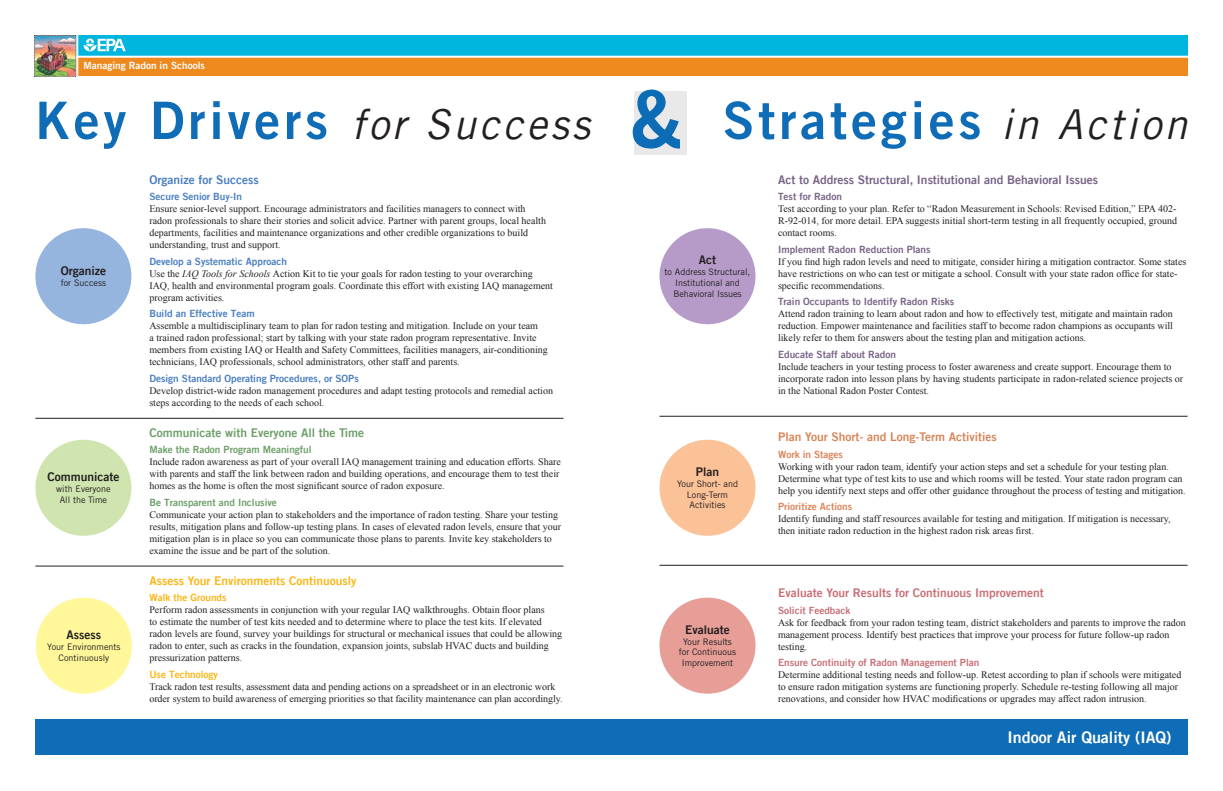
<style>
.page{position:relative;width:1223px;height:791px;background:#fff}
.page>*{position:absolute;margin:0;border:0;box-sizing:border-box;transform-origin:0 0}
.t1{font:51.7px "Trade Gothic LT Bold Two";letter-spacing:.075em;color:#0f6cb6}
.t2{font:16px "Trade Gothic LT Bold Two";color:#fff}
.t3{font:12px "Trade Gothic LT Bold Two";color:#786487}
.t4{font:12px "Trade Gothic LT Bold Two";color:#c96f76}
.t5{font:12px "Trade Gothic LT Bold Two";color:#231f20}
.t6{font:12px "Trade Gothic LT Bold Two";color:#da8558}
.t7{font:12px "Trade Gothic LT Bold Two";color:#f9b716}
.t8{font:12px "Trade Gothic LT Bold Two";color:#6d9f69}
.t9{font:12px "Trade Gothic LT Bold Two";color:#4b7fc1}
.t10{font:10px/12px "Times New Roman";color:#231f20}
.t11{font:10px "Trade Gothic LT Bold Two";color:#4b7fc1}
.t12{font:10px "Trade Gothic LT Bold Two";color:#786487}
.t13{font:10px "Trade Gothic LT Bold Two";color:#6d9f69}
.t14{font:10px "Trade Gothic LT Bold Two";color:#c96f76}
.t15{font:10px "Trade Gothic LT Bold Two";color:#da8558}
.t16{font:10px "Trade Gothic LT Bold Two";color:#f9b716}
.t17{font:10px "Trade Gothic LT Bold Two";color:#fff}
.t18{font:9px/10.8px "Trade Gothic LT Std";color:#231f20;text-align:center}
.s1{font-family:"Trade Gothic LT";font-style:italic;font-size:41.3px;color:#231f20}
.s2{font-size:79.6px;color:#0d6cb6}
.s3{font-style:italic}
</style>
<div class="page">
<hr style="left:35px;top:418px;width:528px;height:1px;background:#231f20">
<hr style="left:659px;top:416px;width:528px;height:1px;background:#231f20">
<hr style="left:659px;top:565px;width:528px;height:1px;background:#231f20">
<hr style="left:35px;top:566px;width:528px;height:1px;background:#231f20">
<div style="left:634px;top:91px;width:53px;height:63px;background:#e9e9e9"></div>
<div style="left:35px;top:47px;width:1152px;height:29px;background:#ed891d"></div>
<div style="left:35px;top:35px;width:1152px;height:22px;background:#00b6de"></div>
<hr style="left:25px;top:56px;width:1168px;height:2px;background:#fff">
<hr style="left:76px;top:29px;width:2px;height:94px;background:#fff">
<img style="left:35px;top:35px;width:41px;height:41px">
<svg style="left:83px;top:38px;width:43px;height:13px"></svg>
<div style="left:35px;top:228px;width:96px;height:96px;background:#95b5de;border-radius:50%"></div>
<div style="left:659px;top:228px;width:96px;height:96px;background:#b69bc9;border-radius:50%"></div>
<div style="left:35px;top:440px;width:96px;height:96px;background:#cfe4ae;border-radius:50%"></div>
<div style="left:659px;top:440px;width:96px;height:96px;background:#fbc197;border-radius:50%"></div>
<div style="left:36px;top:597px;width:96px;height:96px;background:#fff79a;border-radius:50%"></div>
<div style="left:659px;top:597px;width:96px;height:96px;background:#e69e97;border-radius:50%"></div>
<div style="left:35px;top:719px;width:1152px;height:36px;background:#0f6cb6"></div>
<p class="t17" style="left:83px;top:60px;width:123px">Managing Radon in Schools</p>
<h1 class="t1" style="left:35px;top:88px;width:1154px">Key Drivers <span class="s1">for Success</span> <span class="s2">&amp;</span> Strategies <span class="s1">in Action</span></h1>
<p class="t9" style="left:149px;top:172px;width:111px">Organize for Success</p>
<p class="t11" style="left:149px;top:190px;width:94px">Secure Senior Buy-In</p>
<p class="t10" style="left:149px;top:203px;width:398px">Ensure senior-level support. Encourage administrators and facilities managers to connect with radon professionals to share their stories and solicit advice. Partner with parent groups, local health departments, facilities and maintenance organizations and other credible organizations to build understanding, trust and support.</p>
<p class="t11" style="left:149px;top:255px;width:139px">Develop a Systematic Approach</p>
<p class="t5" style="left:61px;top:263px;width:47px">Organize</p>
<p class="t10" style="left:149px;top:267px;width:385px">Use the <span class="s3">IAQ Tools for Schools</span> Action Kit to tie your goals for radon testing to your overarching</p>
<p class="t18" style="left:61px;top:277px;width:47px">for Success</p>
<p class="t10" style="left:149px;top:279px;width:405px">IAQ, health and environmental program goals. Coordinate this effort with existing IAQ management program activities.</p>
<p class="t11" style="left:149px;top:307px;width:107px">Build an Effective Team</p>
<p class="t10" style="left:149px;top:320px;width:400px">Assemble a multidisciplinary team to plan for radon testing and mitigation. Include on your team<br>a trained radon professional; start by talking with your state radon program representative. Invite members from existing IAQ or Health and Safety Committees, facilities managers, air-conditioning technicians, IAQ professionals, school administrators, other staff and parents.</p>
<p class="t11" style="left:149px;top:372px;width:211px">Design Standard Operating Procedures, or SOPs</p>
<p class="t10" style="left:149px;top:384px;width:405px">Develop district-wide radon management procedures and adapt testing protocols and remedial action steps according to the needs of each school.</p>
<p class="t3" style="left:778px;top:172px;width:321px">Act to Address Structural, Institutional and Behavioral Issues</p>
<p class="t12" style="left:778px;top:190px;width:65px">Test for Radon</p>
<p class="t10" style="left:778px;top:203px;width:401px;text-align:justify">Test according to your plan. Refer to “Radon Measurement in Schools: Revised Edition,” EPA 402- R-92-014, for more detail. EPA suggests initial short-term testing in all frequently occupied, ground contact rooms.</p>
<p class="t12" style="left:778px;top:243px;width:154px">Implement Radon Reduction Plans</p>
<p class="t10" style="left:778px;top:255px;width:410px">If you find high radon levels and need to mitigate, consider hiring a mitigation contractor. Some states have restrictions on who can test or mitigate a school. Consult with your state radon office for state&shy;specific recommendations.</p>
<p class="t12" style="left:778px;top:295px;width:178px">Train Occupants to Identify Radon Risks</p>
<p class="t10" style="left:778px;top:308px;width:396px;text-align:justify">Attend radon training to learn about radon and how to effectively test, mitigate and maintain radon reduction. Empower maintenance and facilities staff to become radon champions as occupants will likely refer to them for answers about the testing plan and mitigation actions.</p>
<p class="t12" style="left:778px;top:348px;width:120px">Educate Staff about Radon</p>
<p class="t10" style="left:778px;top:360px;width:407px">Include teachers in your testing process to foster awareness and create support. Encourage them to incorporate radon into lesson plans by having students participate in radon-related science projects or in the National Radon Poster Contest.</p>
<p class="t6" style="left:778px;top:429px;width:220px">Plan Your Short- and Long-Term Activities</p>
<p class="t15" style="left:778px;top:448px;width:66px">Work in Stages</p>
<p class="t10" style="left:778px;top:460px;width:409px">Working with your radon team, identify your action steps and set a schedule for your testing plan.<br>Determine what type of test kits to use and which rooms will be tested. Your state radon program can help you identify next steps and offer other guidance throughout the process of testing and mitigation.</p>
<p class="t15" style="left:778px;top:500px;width:76px">Prioritize Actions</p>
<p class="t10" style="left:778px;top:513px;width:394px">Identify funding and staff resources available for testing and mitigation. If mitigation is necessary, then initiate radon reduction in the highest radon risk areas first.</p>
<p class="t5" style="left:699px;top:253px;width:19px">Act</p>
<p class="t18" style="left:665px;top:266px;width:87px">to Address Structural,<br>Institutional and<br>Behavioral Issues</p>
<p class="t8" style="left:149px;top:425px;width:216px">Communicate with Everyone All the Time</p>
<p class="t13" style="left:149px;top:443px;width:164px">Make the Radon Program Meaningful</p>
<p class="t10" style="left:149px;top:456px;width:413px">Include radon awareness as part of your overall IAQ management training and education efforts. Share with parents and staff the link between radon and building operations, and encourage them to test their</p>
<p class="t5" style="left:696px;top:464px;width:25px">Plan</p>
<p class="t18" style="left:677px;top:478px;width:63px">Your Short- and<br>Long-Term<br>Activities</p>
<p class="t5" style="left:47px;top:469px;width:73px">Communicate</p>
<p class="t18" style="left:56px;top:483px;width:56px">with Everyone</p>
<p class="t10" style="left:149px;top:480px;width:297px">homes as the home is often the most significant source of radon exposure.</p>
<p class="t18" style="left:60px;top:494px;width:49px">All the Time</p>
<p class="t13" style="left:149px;top:496px;width:129px">Be Transparent and Inclusive</p>
<p class="t10" style="left:149px;top:508px;width:413px">Communicate your action plan to stakeholders and the importance of radon testing. Share your testing results, mitigation plans and follow-up testing plans. In cases of elevated radon levels, ensure that your mitigation plan is in place so you can communicate those plans to parents. Invite key stakeholders to examine the issue and be part of the solution.</p>
<p class="t7" style="left:149px;top:573px;width:208px">Assess Your Environments Continuously</p>
<p class="t16" style="left:149px;top:591px;width:79px">Walk the Grounds</p>
<p class="t10" style="left:149px;top:603px;width:397px">Perform radon assessments in conjunction with your regular IAQ walkthroughs. Obtain floor plans to estimate the number of test kits needed and to determine where to place the test kits. If elevated</p>
<p class="t5" style="left:67px;top:627px;width:36px">Assess</p>
<p class="t10" style="left:149px;top:627px;width:414px">radon levels are found, survey your buildings for structural or mechanical issues that could be allowing</p>
<p class="t18" style="left:47px;top:641px;width:75px">Your Environments</p>
<p class="t10" style="left:149px;top:639px;width:401px">radon to enter, such as cracks in the foundation, expansion joints, subslab HVAC ducts and building</p>
<p class="t18" style="left:59px;top:652px;width:52px">Continuously</p>
<p class="t10" style="left:149px;top:651px;width:94px">pressurization patterns.</p>
<p class="t16" style="left:149px;top:668px;width:70px">Use Technology</p>
<p class="t10" style="left:149px;top:680px;width:415px">Track radon test results, assessment data and pending actions on a spreadsheet or in an electronic work order system to build awareness of emerging priorities so that facility maintenance can plan accordingly.</p>
<p class="t5" style="left:685px;top:622px;width:46px">Evaluate</p>
<p class="t18" style="left:679px;top:636px;width:59px">Your Results for Continuous<br>Improvement</p>
<p class="t4" style="left:778px;top:586px;width:267px">Evaluate Your Results for Continuous Improvement</p>
<p class="t14" style="left:778px;top:604px;width:74px">Solicit Feedback</p>
<p class="t10" style="left:778px;top:616px;width:409px">Ask for feedback from your radon testing team, district stakeholders and parents to improve the radon management process. Identify best practices that improve your process for future follow-up radon testing.</p>
<p class="t14" style="left:778px;top:657px;width:203px">Ensure Continuity of Radon Management Plan</p>
<p class="t10" style="left:778px;top:669px;width:405px">Determine additional testing needs and follow-up. Retest according to plan if schools were mitigated to ensure radon mitigation systems are functioning properly. Schedule re-testing following all major renovations, and consider how HVAC modifications or upgrades may affect radon intrusion.</p>
<h2 class="t2" style="left:1007px;top:727px;width:165px">Indoor Air Quality (IAQ)</h2>
</div>
